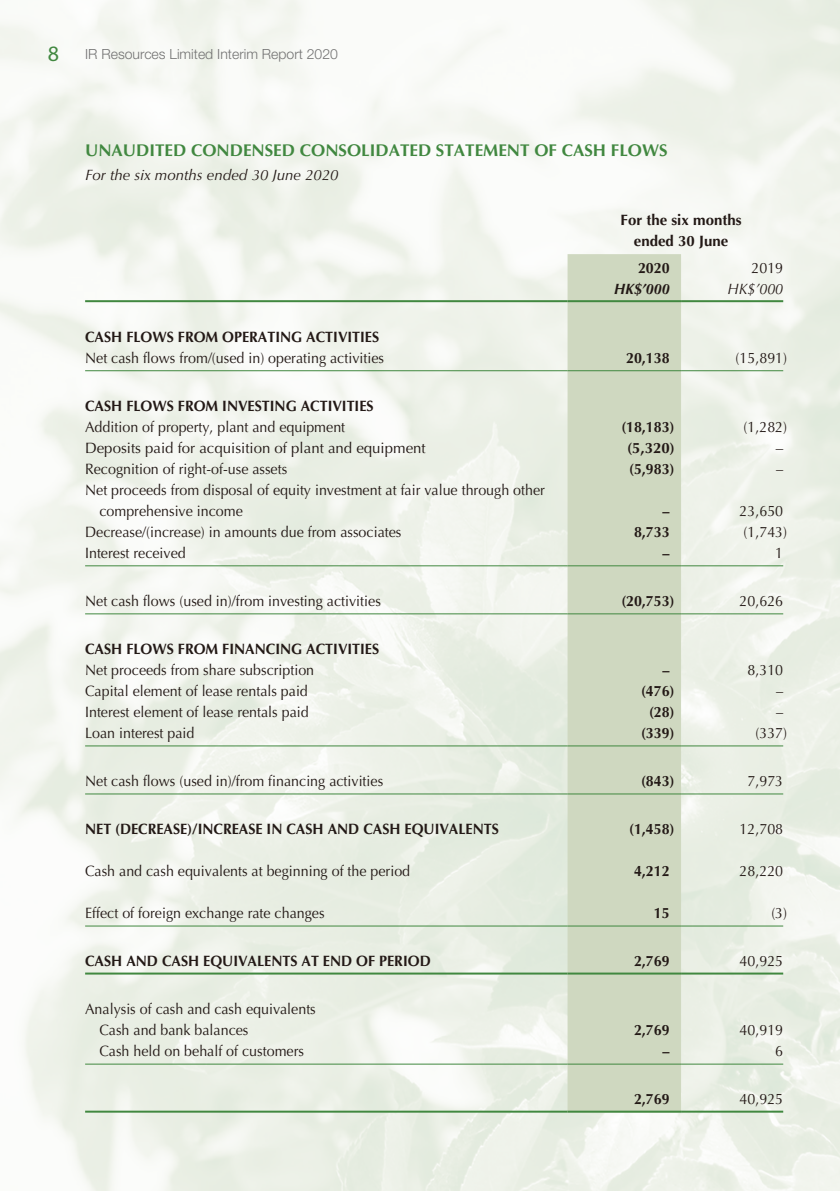
<style>
.page{position:relative;width:840px;height:1191px;background:#fff}
.page>*{position:absolute;margin:0;border:0;box-sizing:border-box;transform-origin:0 0}
.t1{font:700 17px "Optima LT Std";color:#418840}
.t2{font:15px/21px "Optima LT Std";color:#231916;scale:.95 1}
.t3{font:700 15px "Optima LT Std";color:#231916;scale:.95 1}
.t4{font:15px "Optima LT Std";color:#231916}
.t5{font:700 15px/21px "Optima LT Std";color:#231916;text-align:center}
.t6{font:italic 15px "Optima LT Std";color:#231916}
.t7{font:italic 700 15px "Optima LT Std";color:#231916;scale:.95 1}
.t8{font:italic 15px "Optima LT Std";color:#231916;scale:.95 1}
.t9{font:300 14px "Helvetica Neue LT Std";color:#727272}
.s1{font-family:"Myriad Pro";font-weight:400;font-size:22px;color:#418840}
</style>
<div class="page">
<img style="left:0;top:0;width:839px;height:1191px">
<div style="left:567px;top:254px;width:113px;height:856px;background:#cfd8c0"></div>
<hr style="left:85px;top:300px;width:482px;height:2px;background:#418840">
<hr style="left:567px;top:300px;width:113px;height:2px;background:#418840">
<hr style="left:680px;top:300px;width:102px;height:2px;background:#418840">
<hr style="left:85px;top:370px;width:482px;height:1px;background:#418840">
<hr style="left:567px;top:370px;width:113px;height:1px;background:#418840">
<hr style="left:680px;top:370px;width:102px;height:1px;background:#418840">
<hr style="left:85px;top:565px;width:482px;height:1px;background:#418840">
<hr style="left:567px;top:565px;width:113px;height:1px;background:#418840">
<hr style="left:680px;top:565px;width:102px;height:1px;background:#418840">
<hr style="left:85px;top:613px;width:482px;height:1px;background:#418840">
<hr style="left:567px;top:613px;width:113px;height:1px;background:#418840">
<hr style="left:680px;top:613px;width:102px;height:1px;background:#418840">
<hr style="left:85px;top:745px;width:482px;height:1px;background:#418840">
<hr style="left:567px;top:745px;width:113px;height:1px;background:#418840">
<hr style="left:680px;top:745px;width:102px;height:1px;background:#418840">
<hr style="left:85px;top:793px;width:482px;height:1px;background:#418840">
<hr style="left:567px;top:793px;width:113px;height:1px;background:#418840">
<hr style="left:680px;top:793px;width:102px;height:1px;background:#418840">
<hr style="left:85px;top:925px;width:482px;height:1px;background:#418840">
<hr style="left:567px;top:925px;width:113px;height:1px;background:#418840">
<hr style="left:680px;top:925px;width:102px;height:1px;background:#418840">
<hr style="left:85px;top:972px;width:482px;height:2px;background:#418840">
<hr style="left:567px;top:972px;width:113px;height:2px;background:#418840">
<hr style="left:680px;top:972px;width:102px;height:2px;background:#418840">
<hr style="left:85px;top:1063px;width:482px;height:1px;background:#418840">
<hr style="left:567px;top:1063px;width:113px;height:1px;background:#418840">
<hr style="left:680px;top:1063px;width:102px;height:1px;background:#418840">
<hr style="left:85px;top:1110px;width:482px;height:2px;background:#418840">
<hr style="left:567px;top:1110px;width:113px;height:2px;background:#418840">
<hr style="left:680px;top:1110px;width:102px;height:2px;background:#418840">
<p class="t9" style="left:48px;top:45px;width:291px"><span class="s1">8</span> IR Resources Limited Interim Report 2020</p>
<p class="t1" style="left:85px;top:140px;width:583px">UNAUDITED CONDENSED CONSOLIDATED STATEMENT OF CASH FLOWS</p>
<p class="t6" style="left:85px;top:166px;width:255px">For the six months ended 30 June 2020</p>
<p class="t5" style="left:620px;top:209px;width:122px">For the six months ended 30 June</p>
<p class="t3" style="left:637px;top:259px;width:35px">2020</p>
<p class="t2" style="left:751px;top:257px;width:35px">2019</p>
<p class="t7" style="left:614px;top:280px;width:60px">HK$’000</p>
<p class="t8" style="left:727px;top:280px;width:60px">HK$’000</p>
<p class="t3" style="left:85px;top:328px;width:311px">CASH FLOWS FROM OPERATING ACTIVITIES</p>
<p class="t2" style="left:85px;top:347px;width:316px">Net cash flows from/(used in) operating activities</p>
<p class="t3" style="left:625px;top:349px;width:47px">20,138</p>
<p class="t2" style="left:735px;top:347px;width:56px">(15,891)</p>
<p class="t3" style="left:85px;top:397px;width:305px">CASH FLOWS FROM INVESTING ACTIVITIES</p>
<p class="t2" style="left:85px;top:416px;width:275px">Addition of property, plant and equipment</p>
<p class="t3" style="left:621px;top:418px;width:57px">(18,183)</p>
<p class="t2" style="left:743px;top:416px;width:47px">(1,282)</p>
<p class="t4" style="left:85px;top:439px;width:342px">Deposits paid for acquisition of plant and equipment</p>
<p class="t5" style="left:626px;top:437px;width:49px">(5,320)</p>
<p class="t4" style="left:775px;top:439px;width:9px">–</p>
<p class="t2" style="left:85px;top:458px;width:214px">Recognition of right-of-use assets</p>
<p class="t3" style="left:629px;top:460px;width:49px">(5,983)</p>
<p class="t2" style="left:775px;top:458px;width:9px">–</p>
<p class="t2" style="left:99px;top:479px;width:470px;text-indent:-14px">Net proceeds from disposal of equity investment at fair value through other comprehensive income</p>
<p class="t3" style="left:662px;top:502px;width:9px">–</p>
<p class="t2" style="left:739px;top:500px;width:47px">23,650</p>
<p class="t2" style="left:85px;top:521px;width:334px">Decrease/(increase) in amounts due from associates</p>
<p class="t3" style="left:633px;top:523px;width:39px">8,733</p>
<p class="t2" style="left:743px;top:521px;width:47px">(1,743)</p>
<p class="t2" style="left:85px;top:542px;width:107px">Interest received</p>
<p class="t3" style="left:662px;top:544px;width:9px">–</p>
<p class="t2" style="left:774px;top:542px;width:10px">1</p>
<p class="t2" style="left:85px;top:590px;width:312px">Net cash flows (used in)/from investing activities</p>
<p class="t3" style="left:621px;top:592px;width:57px">(20,753)</p>
<p class="t2" style="left:739px;top:590px;width:47px">20,626</p>
<p class="t3" style="left:85px;top:640px;width:311px">CASH FLOWS FROM FINANCING ACTIVITIES</p>
<p class="t2" style="left:85px;top:659px;width:242px">Net proceeds from share subscription</p>
<p class="t3" style="left:662px;top:661px;width:9px">–</p>
<p class="t2" style="left:747px;top:659px;width:39px">8,310</p>
<p class="t2" style="left:85px;top:680px;width:236px">Capital element of lease rentals paid</p>
<p class="t3" style="left:640px;top:682px;width:37px">(476)</p>
<p class="t2" style="left:775px;top:680px;width:9px">–</p>
<p class="t2" style="left:85px;top:701px;width:237px">Interest element of lease rentals paid</p>
<p class="t3" style="left:648px;top:703px;width:28px">(28)</p>
<p class="t2" style="left:775px;top:701px;width:9px">–</p>
<p class="t2" style="left:85px;top:722px;width:117px">Loan interest paid</p>
<p class="t3" style="left:640px;top:724px;width:37px">(339)</p>
<p class="t2" style="left:755px;top:722px;width:35px">(337)</p>
<p class="t2" style="left:85px;top:770px;width:315px">Net cash flows (used in)/from financing activities</p>
<p class="t3" style="left:640px;top:772px;width:37px">(843)</p>
<p class="t2" style="left:747px;top:770px;width:39px">7,973</p>
<p class="t3" style="left:85px;top:820px;width:437px">NET (DECREASE)/INCREASE IN CASH AND CASH EQUIVALENTS</p>
<p class="t3" style="left:629px;top:820px;width:49px">(1,458)</p>
<p class="t2" style="left:739px;top:818px;width:47px">12,708</p>
<p class="t2" style="left:85px;top:860px;width:343px">Cash and cash equivalents at beginning of the period</p>
<p class="t3" style="left:633px;top:862px;width:39px">4,212</p>
<p class="t2" style="left:739px;top:860px;width:47px">28,220</p>
<p class="t2" style="left:85px;top:902px;width:253px">Effect of foreign exchange rate changes</p>
<p class="t3" style="left:653px;top:904px;width:18px">15</p>
<p class="t2" style="left:770px;top:902px;width:18px">(3)</p>
<p class="t3" style="left:85px;top:952px;width:365px">CASH AND CASH EQUIVALENTS AT END OF PERIOD</p>
<p class="t3" style="left:633px;top:952px;width:39px">2,769</p>
<p class="t2" style="left:739px;top:950px;width:47px">40,925</p>
<p class="t2" style="left:99px;top:998px;width:229px;text-indent:-14px">Analysis of cash and cash equivalents<br>Cash and bank balances</p>
<p class="t3" style="left:633px;top:1021px;width:39px">2,769</p>
<p class="t2" style="left:739px;top:1019px;width:47px">40,919</p>
<p class="t2" style="left:99px;top:1040px;width:217px">Cash held on behalf of customers</p>
<p class="t3" style="left:662px;top:1042px;width:9px">–</p>
<p class="t2" style="left:774px;top:1040px;width:10px">6</p>
<p class="t3" style="left:633px;top:1090px;width:39px">2,769</p>
<p class="t2" style="left:739px;top:1088px;width:47px">40,925</p>
</div>
